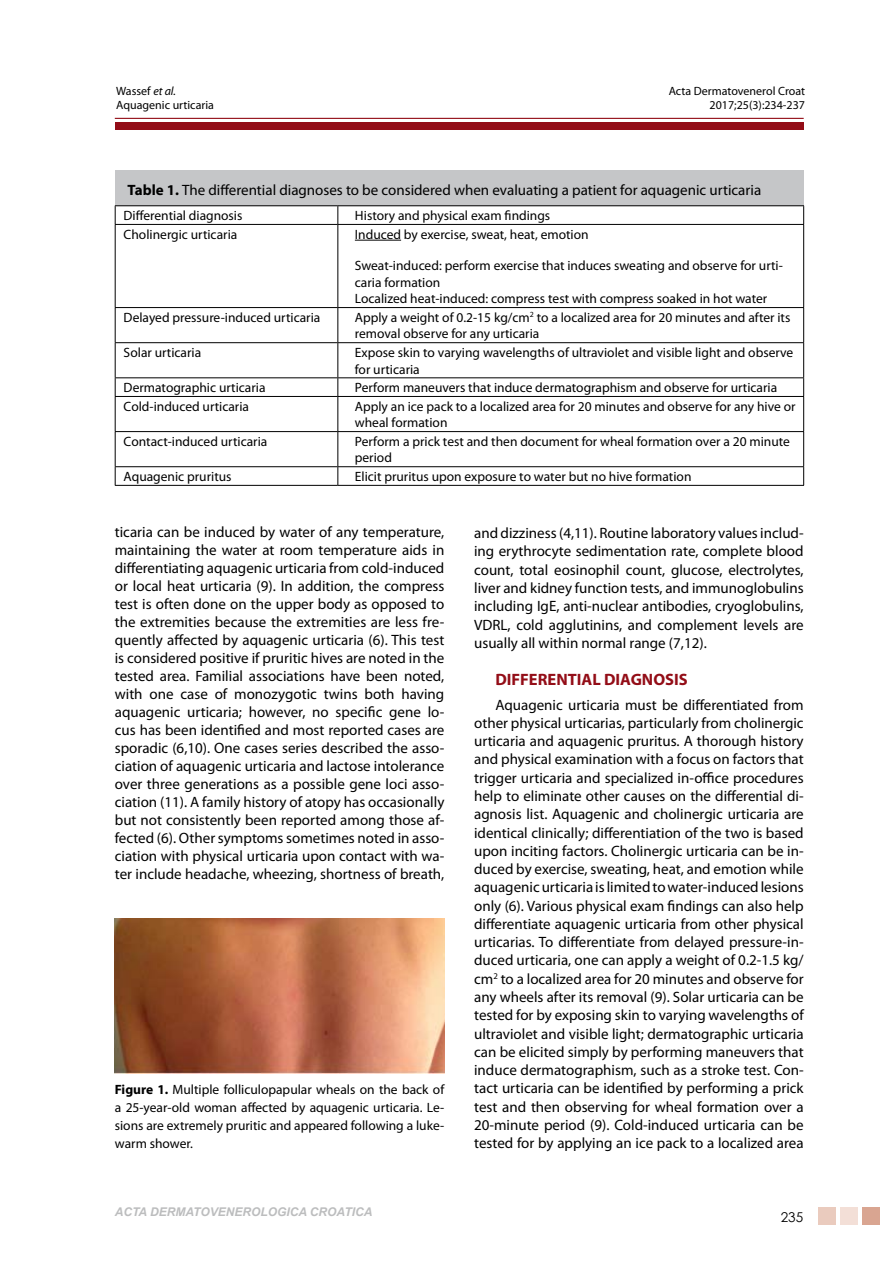
<style>
.page{position:relative;width:893px;height:1263px;background:#fff}
.page>*{position:absolute;margin:0;border:0;box-sizing:border-box;transform-origin:0 0}
.t1{font:700 16.5px "Myriad Pro";color:#930d17}
.t2{font:15px/18.3px "Myriad Pro";color:#000;text-align:justify}
.t3{font:13.5px/16.5px "Myriad Pro";color:#000}
.t4{font:13.5px "Century Gothic";color:#000}
.t5{font:12px "Myriad Pro";color:#000}
.t6{font:italic 700 12px "Arial";color:#bcbdbe}
.s1{font-style:italic}
.s2{font-weight:700}
</style>
<div class="page">
<div style="left:115px;top:122px;width:689px;height:8px;background:#930d17"></div>
<hr style="left:115px;top:118px;width:689px;height:1px;background:#930d17">
<div style="left:818px;top:1207px;width:18px;height:18px;background:#eacbbe"></div>
<div style="left:840px;top:1207px;width:18px;height:18px;background:#f3dfd7"></div>
<div style="left:863px;top:1207px;width:17px;height:18px;background:#d9a591"></div>
<div style="left:115px;top:170px;width:689px;height:36px;background:#c5c6c8"></div>
<hr style="left:115px;top:205px;width:223px;height:1px;background:#000">
<hr style="left:338px;top:205px;width:466px;height:1px;background:#000">
<hr style="left:115px;top:224px;width:223px;height:1px;background:#000">
<hr style="left:338px;top:224px;width:466px;height:1px;background:#000">
<hr style="left:115px;top:307px;width:223px;height:1px;background:#000">
<hr style="left:338px;top:307px;width:466px;height:1px;background:#000">
<hr style="left:115px;top:342px;width:223px;height:1px;background:#000">
<hr style="left:338px;top:342px;width:466px;height:1px;background:#000">
<hr style="left:115px;top:377px;width:223px;height:1px;background:#000">
<hr style="left:338px;top:377px;width:466px;height:1px;background:#000">
<hr style="left:115px;top:396px;width:223px;height:1px;background:#000">
<hr style="left:338px;top:396px;width:466px;height:1px;background:#000">
<hr style="left:115px;top:431px;width:223px;height:1px;background:#000">
<hr style="left:338px;top:431px;width:466px;height:1px;background:#000">
<hr style="left:115px;top:466px;width:223px;height:1px;background:#000">
<hr style="left:338px;top:466px;width:466px;height:1px;background:#000">
<hr style="left:115px;top:485px;width:223px;height:1px;background:#000">
<hr style="left:338px;top:485px;width:466px;height:1px;background:#000">
<svg style="left:115px;top:206px;width:1px;height:18px"></svg>
<hr style="left:115px;top:225px;width:1px;height:82px;background:#000">
<hr style="left:115px;top:308px;width:1px;height:34px;background:#000">
<hr style="left:115px;top:343px;width:1px;height:34px;background:#000">
<svg style="left:115px;top:378px;width:1px;height:18px"></svg>
<hr style="left:115px;top:397px;width:1px;height:34px;background:#000">
<hr style="left:115px;top:432px;width:1px;height:34px;background:#000">
<svg style="left:115px;top:467px;width:1px;height:18px"></svg>
<svg style="left:337px;top:206px;width:1px;height:18px"></svg>
<svg style="left:803px;top:206px;width:1px;height:18px"></svg>
<hr style="left:337px;top:225px;width:1px;height:82px;background:#000">
<hr style="left:803px;top:225px;width:1px;height:82px;background:#000">
<hr style="left:337px;top:308px;width:1px;height:34px;background:#000">
<hr style="left:803px;top:308px;width:1px;height:34px;background:#000">
<hr style="left:337px;top:343px;width:1px;height:34px;background:#000">
<hr style="left:803px;top:343px;width:1px;height:34px;background:#000">
<svg style="left:337px;top:378px;width:1px;height:18px"></svg>
<svg style="left:803px;top:378px;width:1px;height:18px"></svg>
<hr style="left:337px;top:397px;width:1px;height:34px;background:#000">
<hr style="left:803px;top:397px;width:1px;height:34px;background:#000">
<hr style="left:337px;top:432px;width:1px;height:34px;background:#000">
<hr style="left:803px;top:432px;width:1px;height:34px;background:#000">
<svg style="left:337px;top:467px;width:1px;height:18px"></svg>
<svg style="left:803px;top:467px;width:1px;height:18px"></svg>
<hr style="left:355px;top:240px;width:46px;height:1px;background:#000">
<img style="left:115px;top:918px;width:329px;height:155px">
<p class="t5" style="left:116px;top:83px;width:61px">Wassef <span class="s1">et al.</span></p>
<p class="t5" style="left:669px;top:83px;width:138px">Acta Dermatovenerol Croat</p>
<p class="t5" style="left:116px;top:98px;width:99px">Aquagenic urticaria</p>
<p class="t5" style="left:710px;top:98px;width:97px">2017;25(3):234-237</p>
<p class="t2" style="left:128px;top:181px;width:635px"><span class="s2">Table 1.</span> The differential diagnoses to be considered when evaluating a patient for aquagenic urticaria</p>
<p class="t3" style="left:124px;top:207px;width:120px">Differential diagnosis</p>
<p class="t3" style="left:355px;top:207px;width:197px">History and physical exam findings</p>
<p class="t3" style="left:124px;top:226px;width:115px">Cholinergic urticaria</p>
<p class="t3" style="left:355px;top:226px;width:235px">Induced by exercise, sweat, heat, emotion</p>
<p class="t3" style="left:355px;top:257px;width:429px">Sweat-induced: perform exercise that induces sweating and observe for urti&shy;caria formation<br>Localized heat-induced: compress test with compress soaked in hot water</p>
<p class="t3" style="left:124px;top:309px;width:198px">Delayed pressure-induced urticaria</p>
<p class="t3" style="left:355px;top:309px;width:437px">Apply a weight of 0.2-15 kg/cm<sup>2</sup> to a localized area for 20 minutes and after its removal observe for any urticaria</p>
<p class="t3" style="left:124px;top:344px;width:79px">Solar urticaria</p>
<p class="t3" style="left:355px;top:344px;width:440px">Expose skin to varying wavelengths of ultraviolet and visible light and observe for urticaria</p>
<p class="t3" style="left:124px;top:379px;width:143px">Dermatographic urticaria</p>
<p class="t3" style="left:355px;top:379px;width:424px">Perform maneuvers that induce dermatographism and observe for urticaria</p>
<p class="t3" style="left:124px;top:398px;width:127px">Cold-induced urticaria</p>
<p class="t3" style="left:355px;top:398px;width:442px">Apply an ice pack to a localized area for 20 minutes and observe for any hive or wheal formation</p>
<p class="t3" style="left:124px;top:433px;width:145px">Contact-induced urticaria</p>
<p class="t3" style="left:355px;top:433px;width:437px">Perform a prick test and then document for wheal formation over a 20 minute period</p>
<p class="t3" style="left:124px;top:468px;width:109px">Aquagenic pruritus</p>
<p class="t3" style="left:355px;top:468px;width:338px">Elicit pruritus upon exposure to water but no hive formation</p>
<p class="t2" style="left:115px;top:523px;width:331px">ticaria can be induced by water of any temperature, maintaining the water at room temperature aids in differentiating aquagenic urticaria from cold-induced or local heat urticaria (9). In addition, the compress test is often done on the upper body as opposed to the extremities because the extremities are less fre&shy;quently affected by aquagenic urticaria (6). This test is considered positive if pruritic hives are noted in the tested area. Familial associations have been noted, with one case of monozygotic twins both having aquagenic urticaria; however, no specific gene lo&shy;cus has been identified and most reported cases are sporadic (6,10). One cases series described the asso&shy;ciation of aquagenic urticaria and lactose intolerance over three generations as a possible gene loci asso&shy;ciation (11). A family history of atopy has occasionally but not consistently been reported among those af&shy;fected (6). Other symptoms sometimes noted in asso&shy;ciation with physical urticaria upon contact with wa&shy;ter include headache, wheezing, shortness of breath,</p>
<p class="t2" style="left:474px;top:524px;width:331px">and dizziness (4,11). Routine laboratory values includ&shy;ing erythrocyte sedimentation rate, complete blood count, total eosinophil count, glucose, electrolytes, liver and kidney function tests, and immunoglobulins including IgE, anti-nuclear antibodies, cryoglobulins, VDRL, cold agglutinins, and complement levels are usually all within normal range (7,12).</p>
<p class="t1" style="left:495px;top:669px;width:194px">DIFFERENTIAL DIAGNOSIS</p>
<p class="t2" style="left:474px;top:695px;width:331px;text-indent:21px">Aquagenic urticaria must be differentiated from other physical urticarias, particularly from cholinergic urticaria and aquagenic pruritus. A thorough history and physical examination with a focus on factors that trigger urticaria and specialized in-office procedures help to eliminate other causes on the differential di&shy;agnosis list. Aquagenic and cholinergic urticaria are identical clinically; differentiation of the two is based upon inciting factors. Cholinergic urticaria can be in&shy;duced by exercise, sweating, heat, and emotion while aquagenic urticaria is limited to water-induced lesions only (6). Various physical exam findings can also help differentiate aquagenic urticaria from other physical urticarias. To differentiate from delayed pressure-in&shy;duced urticaria, one can apply a weight of 0.2-1.5 kg/ cm<sup>2</sup> to a localized area for 20 minutes and observe for any wheels after its removal (9). Solar urticaria can be tested for by exposing skin to varying wavelengths of ultraviolet and visible light; dermatographic urticaria can be elicited simply by performing maneuvers that induce dermatographism, such as a stroke test. Con&shy;tact urticaria can be identified by performing a prick test and then observing for wheal formation over a 20-minute period (9). Cold-induced urticaria can be tested for by applying an ice pack to a localized area</p>
<p class="t3" style="left:115px;top:1080px;width:331px;line-height:18px;text-align:justify"><span class="s2">Figure 1.</span> Multiple folliculopapular wheals on the back of a 25-year-old woman affected by aquagenic urticaria. Le&shy;sions are extremely pruritic and appeared following a luke&shy;warm shower.</p>
<p class="t6" style="left:115px;top:1204px;width:259px">ACTA DERMATOVENEROLOGICA CROATICA</p>
<p class="t4" style="left:781px;top:1207px;width:24px">235</p>
</div>
